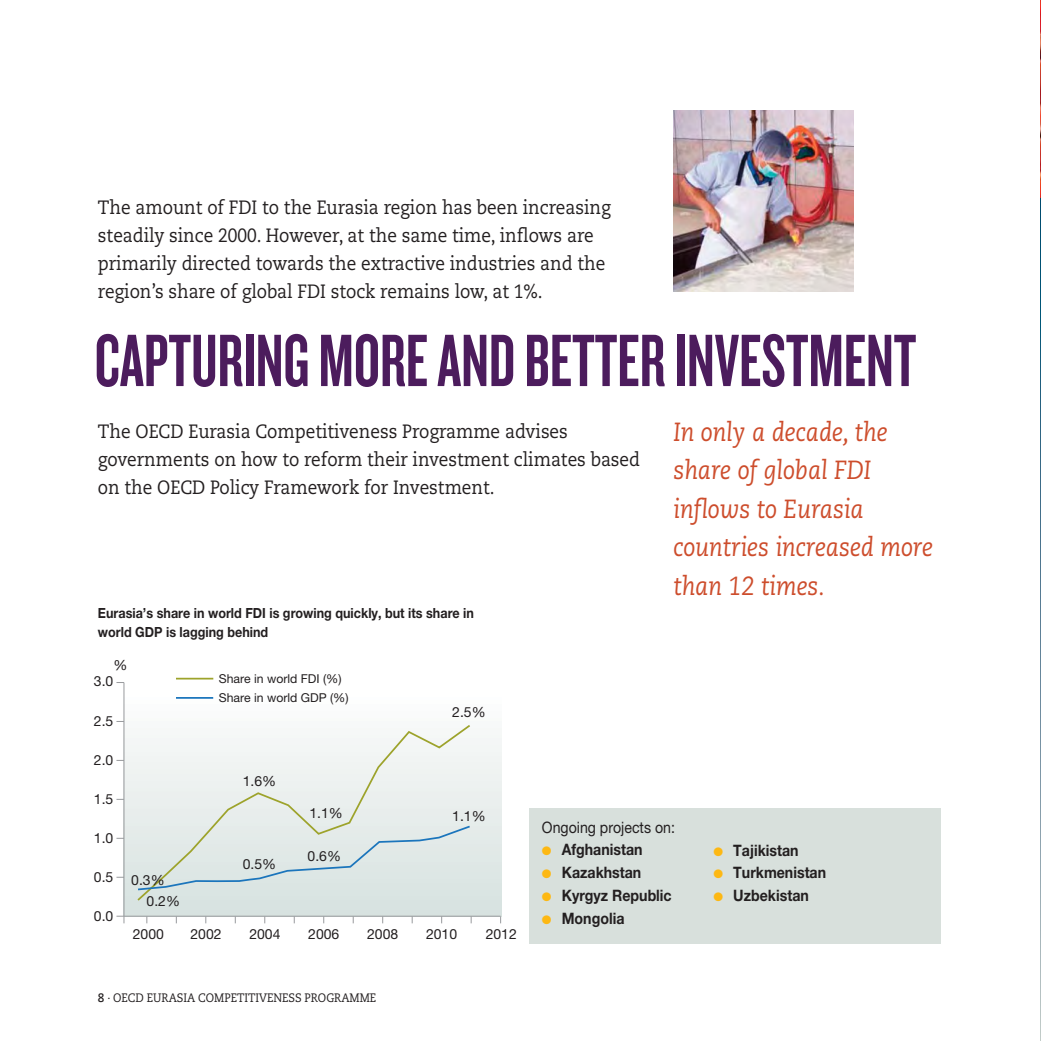
<style>
.page{position:relative;width:1041px;height:1041px;background:#fff}
.page>*{position:absolute;margin:0;border:0;box-sizing:border-box;transform-origin:0 0}
.t1{font:77px "Knockout HTF48 Featherweight";color:#4c1c5d;scale:.9 1}
.t2{font:italic 26.25px/38.5px "Caecilia";color:#cd4d2c;scale:.9 1}
.t3{font:19.25px/28px "Caecilia";color:#231f20;scale:.9 1}
.t4{font:700 15.75px "Helvetica Neue LT Pro";color:#231f20;scale:.9 1}
.t5{font:15.75px "Helvetica Neue LT Pro";color:#231f20;scale:.9 1}
.t6{font:14px/21px "Helvetica Neue LT Pro";color:#231f20}
.t7{font:700 14px/19.2px "Helvetica Neue LT Pro";color:#231f20;scale:.9 1}
.t8{font:12.25px "Caecilia";color:#231f20;scale:.9 1}
.t9{font:12.25px "Helvetica Neue LT Pro";color:#231f20}
.s1{font-weight:700}
.s2{color:#fdb813}
</style>
<div class="page">
<img style="left:1040px;top:0;width:1px;height:199px">
<hr style="left:1040px;top:199px;width:1px;height:842px;background:#c8d2cc">
<div style="left:124px;top:688px;width:377px;height:228px;background:linear-gradient(to bottom,#fefefe,#d6e1df)"></div>
<svg style="left:136px;top:723px;width:336px;height:179px"></svg>
<hr style="left:176px;top:678px;width:37px;height:1px;background:#9da32b">
<div style="left:136px;top:824px;width:336px;height:67px;background:#e0e9e7"></div>
<hr style="left:176px;top:697px;width:37px;height:2px;background:#1b75bc">
<hr style="left:124px;top:916px;width:377px;height:1px;background:#989a9d">
<hr style="left:124px;top:682px;width:1px;height:234px;background:#989a9d">
<svg style="left:116px;top:916px;width:9px;height:7px"></svg>
<div style="left:530px;top:808px;width:411px;height:135px;background:#d8e0dc"></div>
<img style="left:673px;top:111px;width:181px;height:180px">
<p class="t3" style="left:98px;top:195px;width:571px">The amount of FDI to the Eurasia region has been increasing steadily since 2000. However, at the same time, inflows are primarily directed towards the extractive industries and the region’s share of global FDI stock remains low, at 1%.</p>
<h1 class="t1" style="left:95px;top:331px;width:914px">CAPTURING MORE AND BETTER INVESTMENT</h1>
<p class="t3" style="left:98px;top:419px;width:604px">The OECD Eurasia Competitiveness Programme advises governments on how to reform their investment climates based on the OECD Policy Framework for Investment.</p>
<p class="t7" style="left:98px;top:605px;width:419px">Eurasia’s share in world FDI is growing quickly, but its share in world GDP is lagging behind</p>
<p class="t6" style="left:113px;top:656px;width:15px">%</p>
<p class="t6" style="left:94px;top:673px;width:21px">3.0</p>
<p class="t6" style="left:94px;top:712px;width:21px">2.5</p>
<p class="t6" style="left:94px;top:751px;width:21px">2.0</p>
<p class="t6" style="left:94px;top:790px;width:21px">1.5</p>
<p class="t9" style="left:219px;top:674px;width:124px">Share in world FDI (%)</p>
<p class="t9" style="left:219px;top:693px;width:131px">Share in world GDP (%)</p>
<p class="t6" style="left:243px;top:772px;width:35px">1.6%</p>
<p class="t6" style="left:452px;top:703px;width:35px">2.5%</p>
<h2 class="t2" style="left:673px;top:414px;width:290px">In only a decade, the share of global FDI inflows to Eurasia countries increased more than 12 times.</h2>
<p class="t6" style="left:94px;top:829px;width:21px">1.0</p>
<p class="t6" style="left:94px;top:868px;width:21px">0.5</p>
<p class="t6" style="left:94px;top:907px;width:21px">0.0</p>
<p class="t6" style="left:147px;top:871px;width:35px;text-indent:-15px">0.3%<br>0.2%</p>
<p class="t6" style="left:243px;top:856px;width:35px">0.5%</p>
<p class="t6" style="left:309px;top:804px;width:35px">1.1%</p>
<p class="t6" style="left:308px;top:848px;width:35px">0.6%</p>
<p class="t6" style="left:452px;top:807px;width:35px">1.1%</p>
<p class="t6" style="left:133px;top:926px;width:33px">2000</p>
<p class="t6" style="left:191px;top:926px;width:33px">2002</p>
<p class="t6" style="left:249px;top:926px;width:33px">2004</p>
<p class="t6" style="left:308px;top:926px;width:33px">2006</p>
<p class="t6" style="left:367px;top:926px;width:33px">2008</p>
<p class="t6" style="left:426px;top:926px;width:33px">2010</p>
<p class="t6" style="left:486px;top:926px;width:33px">2012</p>
<p class="t8" style="left:98px;top:993px;width:311px"><span class="s1">8</span> . OECD EURASIA COMPETITIVENESS PROGRAMME</p>
<p class="t5" style="left:542px;top:818px;width:149px">Ongoing projects on:</p>
<p class="t4" style="left:542px;top:844px;width:113px"><span class="s2">●</span> Afghanistan</p>
<p class="t4" style="left:542px;top:867px;width:112px"><span class="s2">●</span> Kazakhstan</p>
<p class="t4" style="left:542px;top:890px;width:146px"><span class="s2">●</span> Kyrgyz Republic</p>
<p class="t4" style="left:542px;top:912px;width:93px"><span class="s2">●</span> Mongolia</p>
<p class="t4" style="left:713px;top:844px;width:96px"><span class="s2">●</span> Tajikistan</p>
<p class="t4" style="left:713px;top:867px;width:127px"><span class="s2">●</span> Turkmenistan</p>
<p class="t4" style="left:713px;top:890px;width:108px"><span class="s2">●</span> Uzbekistan</p>
</div>
